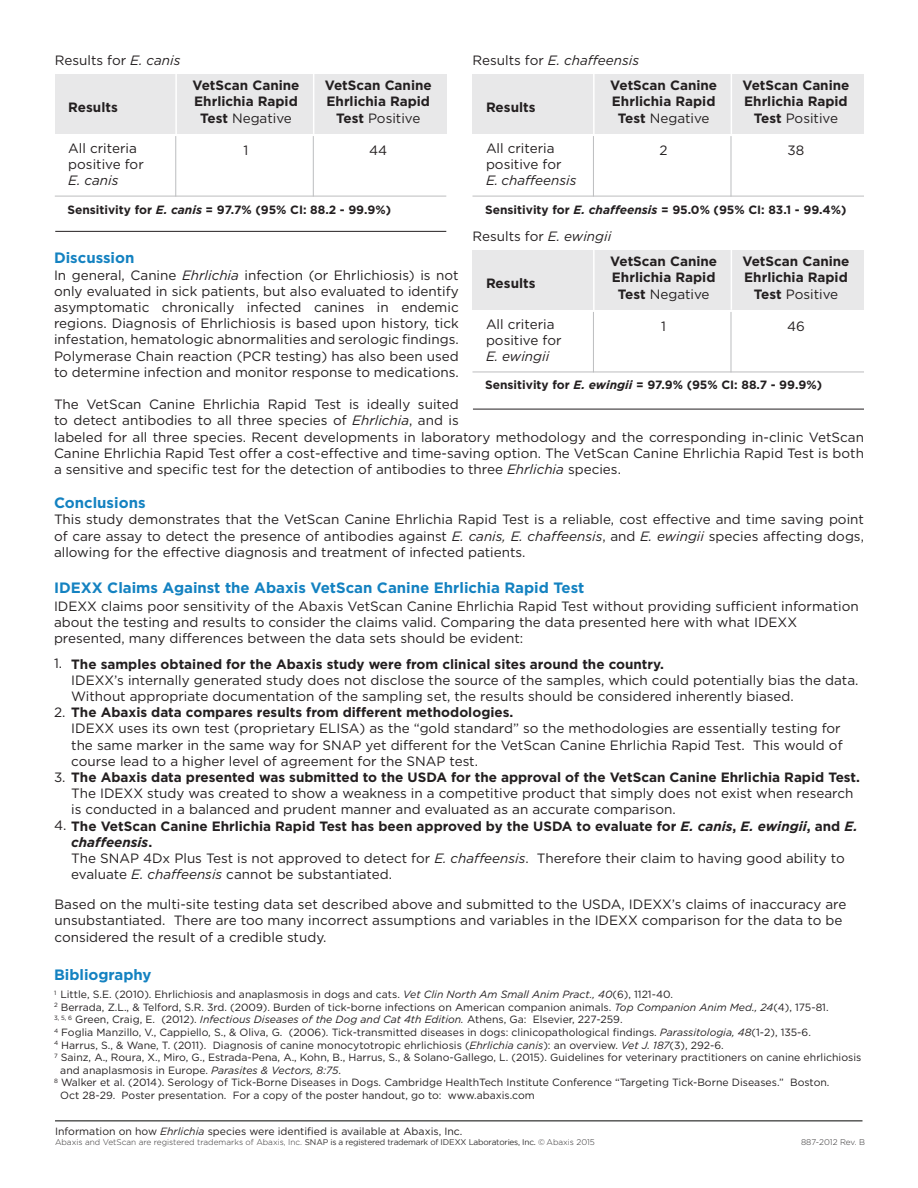
<style>
.page{position:relative;width:918px;height:1188px;background:#fff}
.page>*{position:absolute;margin:0;border:0;box-sizing:border-box;transform-origin:0 0}
.t1{font:700 15px "Gotham";color:#1482c1}
.t2{font:13.5px/16.2px "Gotham";color:#231f20}
.t3{font:700 13.5px/16.4px "Gotham";color:#231f20;text-align:center}
.t4{font:italic 13.5px "Gotham";color:#231f20}
.t5{font:700 12px "Gotham";color:#231f20}
.t6{font:10.5px "Gotham";color:#231f20}
.t7{font:300 8.25px "Gotham";color:#312f30}
.s1{font-style:italic}
.s2{font-weight:400}
.s3{font-style:normal}
.s4{font-weight:700;font-style:italic}
.s5{font-weight:700}
</style>
<div class="page">
<div style="left:55px;top:75px;width:391px;height:59px;background:#e8e8e9"></div>
<hr style="left:55px;top:196px;width:391px;height:1px;background:#bcbdbf">
<hr style="left:175px;top:136px;width:1px;height:61px;background:#bcbdbf">
<hr style="left:175px;top:73px;width:2px;height:61px;background:#fff">
<hr style="left:313px;top:136px;width:1px;height:61px;background:#bcbdbf">
<hr style="left:313px;top:73px;width:1px;height:61px;background:#fff">
<div style="left:472px;top:75px;width:392px;height:59px;background:#e8e8e9"></div>
<hr style="left:472px;top:196px;width:392px;height:1px;background:#bcbdbf">
<hr style="left:593px;top:136px;width:1px;height:61px;background:#bcbdbf">
<hr style="left:593px;top:73px;width:2px;height:61px;background:#fff">
<hr style="left:731px;top:136px;width:1px;height:61px;background:#bcbdbf">
<hr style="left:731px;top:73px;width:1px;height:61px;background:#fff">
<div style="left:472px;top:251px;width:392px;height:59px;background:#e8e8e9"></div>
<hr style="left:472px;top:372px;width:392px;height:1px;background:#bcbdbf">
<hr style="left:593px;top:312px;width:1px;height:60px;background:#bcbdbf">
<hr style="left:593px;top:249px;width:2px;height:61px;background:#fff">
<hr style="left:731px;top:312px;width:1px;height:60px;background:#bcbdbf">
<hr style="left:731px;top:249px;width:1px;height:61px;background:#fff">
<hr style="left:55px;top:1120px;width:808px;height:1px;background:#040503">
<hr style="left:55px;top:231px;width:391px;height:1px;background:#231f20">
<hr style="left:473px;top:409px;width:391px;height:1px;background:#231f20">
<p class="t2" style="left:55px;top:52px;width:127px">Results for <span class="s1">E. canis</span></p>
<p class="t3" style="left:68px;top:99px;width:51px">Results</p>
<p class="t2" style="left:68px;top:140px;width:77px">All criteria positive for</p>
<p class="t4" style="left:68px;top:173px;width:52px">E. canis</p>
<p class="t3" style="left:193px;top:77px;width:108px">VetScan Canine<br>Ehrlichia Rapid<br>Test <span class="s2">Negative</span></p>
<p class="t2" style="left:244px;top:142px;width:6px">1</p>
<p class="t3" style="left:325px;top:77px;width:108px">VetScan Canine<br>Ehrlichia Rapid<br>Test <span class="s2">Positive</span></p>
<p class="t2" style="left:369px;top:142px;width:20px">44</p>
<p class="t5" style="left:67px;top:202px;width:325px">Sensitivity for <span class="s1">E. canis</span> = 97.7% (95% CI: 88.2 - 99.9%)</p>
<p class="t4" style="left:472px;top:53px;width:168px"><span class="s3">Results for</span> E. chaffeensis</p>
<p class="t3" style="left:486px;top:99px;width:51px">Results</p>
<p class="t2" style="left:486px;top:140px;width:77px">All criteria positive for</p>
<p class="t4" style="left:486px;top:173px;width:92px">E. chaffeensis</p>
<p class="t3" style="left:610px;top:77px;width:108px">VetScan Canine<br>Ehrlichia Rapid<br>Test <span class="s2">Negative</span></p>
<p class="t2" style="left:660px;top:142px;width:10px">2</p>
<p class="t3" style="left:743px;top:77px;width:108px">VetScan Canine<br>Ehrlichia Rapid<br>Test <span class="s2">Positive</span></p>
<p class="t2" style="left:788px;top:142px;width:18px">38</p>
<p class="t5" style="left:485px;top:202px;width:363px">Sensitivity for <span class="s1">E. chaffeensis</span> = 95.0% (95% CI: 83.1 - 99.4%)</p>
<p class="t2" style="left:472px;top:228px;width:140px">Results for <span class="s1">E. ewingii</span></p>
<p class="t1" style="left:54px;top:249px;width:82px">Discussion</p>
<p class="t2" style="left:54px;top:267px;width:406px;text-align:justify">In general, Canine <span class="s1">Ehrlichia</span> infection (or Ehrlichiosis) is not only evaluated in sick patients, but also evaluated to identify asymptomatic chronically infected canines in endemic regions. Diagnosis of Ehrlichiosis is based upon history, tick infestation, hematologic abnormalities and serologic findings.<br>Polymerase Chain reaction (PCR testing) has also been used to determine infection and monitor response to medications.</p>
<p class="t2" style="left:54px;top:396px;width:812px">The VetScan Canine Ehrlichia Rapid Test is ideally suited<br>to detect antibodies to all three species of <span class="s1">Ehrlichia</span>, and is<br>labeled for all three species. Recent developments in laboratory methodology and the corresponding in-clinic VetScan Canine Ehrlichia Rapid Test offer a cost-effective and time-saving option. The VetScan Canine Ehrlichia Rapid Test is both a sensitive and specific test for the detection of antibodies to three <span class="s1">Ehrlichia</span> species.</p>
<p class="t1" style="left:54px;top:494px;width:93px">Conclusions</p>
<p class="t2" style="left:54px;top:511px;width:812px;text-align:justify">This study demonstrates that the VetScan Canine Ehrlichia Rapid Test is a reliable, cost effective and time saving point of care assay to detect the presence of antibodies against <span class="s1">E. canis, E. chaffeensis</span>, and <span class="s1">E. ewingii</span> species affecting dogs, allowing for the effective diagnosis and treatment of infected patients.</p>
<p class="t3" style="left:610px;top:253px;width:108px">VetScan Canine<br>Ehrlichia Rapid<br>Test <span class="s2">Negative</span></p>
<p class="t2" style="left:661px;top:318px;width:6px">1</p>
<p class="t3" style="left:743px;top:253px;width:108px">VetScan Canine<br>Ehrlichia Rapid<br>Test <span class="s2">Positive</span></p>
<p class="t2" style="left:787px;top:318px;width:19px">46</p>
<p class="t3" style="left:486px;top:275px;width:51px">Results</p>
<p class="t2" style="left:486px;top:315px;width:77px">All criteria positive for</p>
<p class="t4" style="left:486px;top:349px;width:65px">E. ewingii</p>
<p class="t5" style="left:485px;top:378px;width:339px">Sensitivity for <span class="s1">E. ewingii</span> = 97.9% (95% CI: 88.7 - 99.9%)</p>
<p class="t1" style="left:54px;top:579px;width:532px">IDEXX Claims Against the Abaxis VetScan Canine Ehrlichia Rapid Test</p>
<p class="t2" style="left:54px;top:598px;width:806px">IDEXX claims poor sensitivity of the Abaxis VetScan Canine Ehrlichia Rapid Test without providing sufficient information about the testing and results to consider the claims valid. Comparing the data presented here with what IDEXX presented, many differences between the data sets should be evident:</p>
<p class="t2" style="left:54px;top:655px;width:10px">1.</p>
<p class="t3" style="left:54px;top:704px;width:461px"><span class="s2">2.</span> The Abaxis data compares results from different methodologies.</p>
<p class="t3" style="left:71px;top:655px;width:594px">The samples obtained for the Abaxis study were from clinical sites around the country.</p>
<p class="t2" style="left:71px;top:672px;width:789px">IDEXX’s internally generated study does not disclose the source of the samples, which could potentially bias the data.<br>Without appropriate documentation of the sampling set, the results should be considered inherently biased.</p>
<p class="t2" style="left:71px;top:720px;width:773px">IDEXX uses its own test (proprietary ELISA) as the “gold standard” so the methodologies are essentially testing for the same marker in the same way for SNAP yet different for the VetScan Canine Ehrlichia Rapid Test. This would of course lead to a higher level of agreement for the SNAP test.</p>
<p class="t2" style="left:71px;top:785px;width:784px">The IDEXX study was created to show a weakness in a competitive product that simply does not exist when research is conducted in a balanced and prudent manner and evaluated as an accurate comparison.</p>
<p class="t2" style="left:71px;top:834px;width:775px"><span class="s4">chaffeensis</span><span class="s5">.<br></span>The SNAP 4Dx Plus Test is not approved to detect for <span class="s1">E. chaffeensis</span>. Therefore their claim to having good ability to evaluate <span class="s1">E. chaffeensis</span> cannot be substantiated.</p>
<p class="t3" style="left:54px;top:769px;width:808px"><span class="s2">3.</span> The Abaxis data presented was submitted to the USDA for the approval of the VetScan Canine Ehrlichia Rapid Test.</p>
<p class="t3" style="left:54px;top:817px;width:805px"><span class="s2">4.</span> The VetScan Canine Ehrlichia Rapid Test has been approved by the USDA to evaluate for <span class="s1">E. canis</span>, <span class="s1">E. ewingii</span>, and <span class="s1">E.</span></p>
<p class="t2" style="left:55px;top:896px;width:793px">Based on the multi-site testing data set described above and submitted to the USDA, IDEXX’s claims of inaccuracy are unsubstantiated. There are too many incorrect assumptions and variables in the IDEXX comparison for the data to be considered the result of a credible study.</p>
<p class="t1" style="left:54px;top:966px;width:99px">Bibliography</p>
<p class="t6" style="left:54px;top:989px;width:620px"><sup>1</sup> Little, S.E. (2010). Ehrlichiosis and anaplasmosis in dogs and cats. <span class="s1">Vet Clin North Am Small Anim Pract., 40</span>(6), 1121-40.</p>
<p class="t6" style="left:54px;top:1001px;width:776px"><sup>2</sup> Berrada, Z.L., &amp; Telford, S.R. 3rd. (2009). Burden of tick-borne infections on American companion animals. <span class="s1">Top Companion Anim Med., 24</span>(4), 175-81.</p>
<p class="t6" style="left:54px;top:1014px;width:570px"><sup>3,</sup> <sup>5,</sup> <sup>6</sup> Green, Craig, E. (2012). <span class="s1">Infectious Diseases of the Dog and Cat 4th Edition.</span> Athens, Ga: Elsevier, 227-259.</p>
<p class="t6" style="left:54px;top:1026px;width:758px"><sup>4</sup> Foglia Manzillo, V., Cappiello, S., &amp; Oliva, G. (2006). Tick-transmitted diseases in dogs: clinicopathological findings. <span class="s1">Parassitologia, 48</span>(1-2), 135-6.</p>
<p class="t6" style="left:54px;top:1039px;width:671px"><sup>4</sup> Harrus, S., &amp; Wane, T. (2011). Diagnosis of canine monocytotropic ehrlichiosis (<span class="s1">Ehrlichia canis</span>): an overview. <span class="s1">Vet J. 187</span>(3), 292-6.</p>
<p class="t6" style="left:54px;top:1052px;width:809px"><sup>7</sup> Sainz, A., Roura, X., Miro, G., Estrada-Pena, A., Kohn, B., Harrus, S., &amp; Solano-Gallego, L. (2015). Guidelines for veterinary practitioners on canine ehrlichiosis</p>
<p class="t6" style="left:60px;top:1064px;width:282px">and anaplasmosis in Europe. <span class="s1">Parasites &amp; Vectors, 8:75</span>.</p>
<p class="t6" style="left:54px;top:1077px;width:777px"><sup>8</sup> Walker et al. (2014). Serology of Tick-Borne Diseases in Dogs. Cambridge HealthTech Institute Conference “Targeting Tick-Borne Diseases.” Boston.</p>
<p class="t6" style="left:60px;top:1089px;width:476px">Oct 28-29. Poster presentation. For a copy of the poster handout, go to: www.abaxis.com</p>
<p class="t6" style="left:55px;top:1126px;width:409px">Information on how <span class="s1">Ehrlichia</span> species were identified is available at Abaxis, Inc.</p>
<p class="t7" style="left:55px;top:1138px;width:541px">Abaxis and VetScan are registered trademarks of Abaxis, Inc. <span class="s2">SNAP is a registered trademark of IDEXX Laboratories, Inc.</span> © Abaxis 2015</p>
<p class="t7" style="left:801px;top:1138px;width:65px">887-2012 Rev. B</p>
</div>
